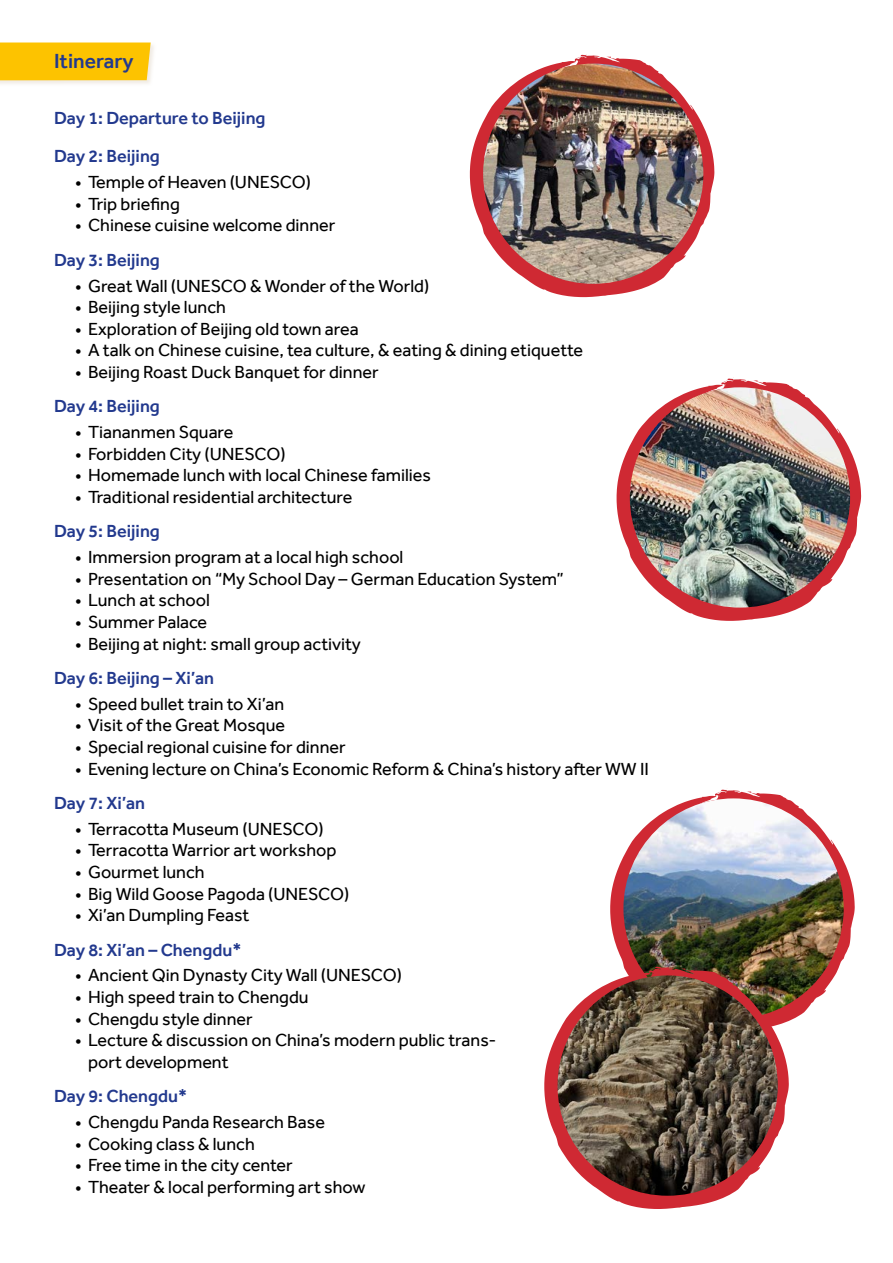
<style>
.page{position:relative;width:893px;height:1263px;background:#fff}
.page>*{position:absolute;margin:0;border:0;box-sizing:border-box;transform-origin:0 0}
.t1{font:500 21px "Effra";color:#22398e}
.t2{font:18px/21.6px "Effra";color:#000}
.t3{font:500 18px/38.5px "Effra";color:#22398e}
</style>
<div class="page">
<div style="left:0;top:42px;width:157px;height:45px;background:#dbcebd;opacity:.4"></div>
<div style="left:0;top:43px;width:151px;height:37px;background:#fdc300"></div>
<svg style="left:610px;top:789px;width:245px;height:232px"></svg>
<img style="left:623px;top:798px;width:221px;height:221px;border-radius:110px">
<svg style="left:544px;top:966px;width:245px;height:243px"></svg>
<img style="left:557px;top:975px;width:221px;height:221px;border-radius:110px">
<svg style="left:617px;top:378px;width:244px;height:243px"></svg>
<img style="left:630px;top:387px;width:220px;height:221px;border-radius:110px">
<svg style="left:470px;top:54px;width:244px;height:243px"></svg>
<img style="left:483px;top:64px;width:220px;height:220px;border-radius:110px">
<p class="t1" style="left:54px;top:48px;width:81px">Itinerary</p>
<p class="t3" style="left:54px;top:98px;width:213px">Day 1: Departure to Beijing<br>Day 2: Beijing</p>
<p class="t2" style="left:75px;top:171px;width:237px">• Temple of Heaven (UNESCO)</p>
<p class="t2" style="left:75px;top:193px;width:106px">• Trip briefing</p>
<p class="t2" style="left:75px;top:214px;width:262px">• Chinese cuisine welcome dinner</p>
<p class="t3" style="left:54px;top:240px;width:107px">Day 3: Beijing</p>
<p class="t2" style="left:75px;top:274px;width:356px">• Great Wall (UNESCO &amp; Wonder of the World)</p>
<p class="t2" style="left:75px;top:296px;width:152px">• Beijing style lunch</p>
<p class="t2" style="left:75px;top:318px;width:285px">• Exploration of Beijing old town area</p>
<p class="t2" style="left:75px;top:339px;width:509px">• A talk on Chinese cuisine, tea culture, &amp; eating &amp; dining etiquette</p>
<p class="t2" style="left:75px;top:361px;width:305px">• Beijing Roast Duck Banquet for dinner</p>
<p class="t3" style="left:54px;top:387px;width:107px">Day 4: Beijing</p>
<p class="t2" style="left:75px;top:421px;width:160px">• Tiananmen Square</p>
<p class="t2" style="left:75px;top:443px;width:212px">• Forbidden City (UNESCO)</p>
<p class="t2" style="left:75px;top:464px;width:357px">• Homemade lunch with local Chinese families</p>
<p class="t2" style="left:75px;top:486px;width:279px">• Traditional residential architecture</p>
<p class="t3" style="left:54px;top:512px;width:107px">Day 5: Beijing</p>
<p class="t2" style="left:75px;top:546px;width:330px">• Immersion program at a local high school</p>
<p class="t2" style="left:75px;top:568px;width:490px">• Presentation on “My School Day – German Education System”</p>
<p class="t2" style="left:75px;top:589px;width:136px">• Lunch at school</p>
<p class="t2" style="left:75px;top:611px;width:133px">• Summer Palace</p>
<p class="t2" style="left:75px;top:633px;width:287px">• Beijing at night: small group activity</p>
<p class="t3" style="left:54px;top:658px;width:162px">Day 6: Beijing – Xi’an</p>
<p class="t2" style="left:75px;top:693px;width:210px">• Speed bullet train to Xi’an</p>
<p class="t2" style="left:75px;top:714px;width:211px">• Visit of the Great Mosque</p>
<p class="t2" style="left:75px;top:736px;width:272px">• Special regional cuisine for dinner</p>
<p class="t2" style="left:75px;top:758px;width:575px">• Evening lecture on China’s Economic Reform &amp; China’s history after WW II</p>
<p class="t3" style="left:54px;top:783px;width:93px">Day 7: Xi’an</p>
<p class="t2" style="left:75px;top:818px;width:250px">• Terracotta Museum (UNESCO)</p>
<p class="t2" style="left:75px;top:839px;width:263px">• Terracotta Warrior art workshop</p>
<p class="t2" style="left:75px;top:861px;width:131px">• Gourmet lunch</p>
<p class="t2" style="left:75px;top:883px;width:276px">• Big Wild Goose Pagoda (UNESCO)</p>
<p class="t2" style="left:75px;top:904px;width:176px">• Xi’an Dumpling Feast</p>
<p class="t3" style="left:54px;top:930px;width:189px">Day 8: Xi’an – Chengdu*</p>
<p class="t2" style="left:75px;top:964px;width:328px">• Ancient Qin Dynasty City Wall (UNESCO)</p>
<p class="t2" style="left:75px;top:986px;width:235px">• High speed train to Chengdu</p>
<p class="t2" style="left:75px;top:1008px;width:179px">• Chengdu style dinner</p>
<p class="t2" style="left:88px;top:1029px;width:410px;text-indent:-13px">• Lecture &amp; discussion on China’s modern public trans&shy;port development</p>
<p class="t3" style="left:54px;top:1077px;width:135px">Day 9: Chengdu*</p>
<p class="t2" style="left:75px;top:1111px;width:251px">• Chengdu Panda Research Base</p>
<p class="t2" style="left:75px;top:1133px;width:181px">• Cooking class &amp; lunch</p>
<p class="t2" style="left:75px;top:1154px;width:219px">• Free time in the city center</p>
<p class="t2" style="left:75px;top:1176px;width:292px">• Theater &amp; local performing art show</p>
</div>
